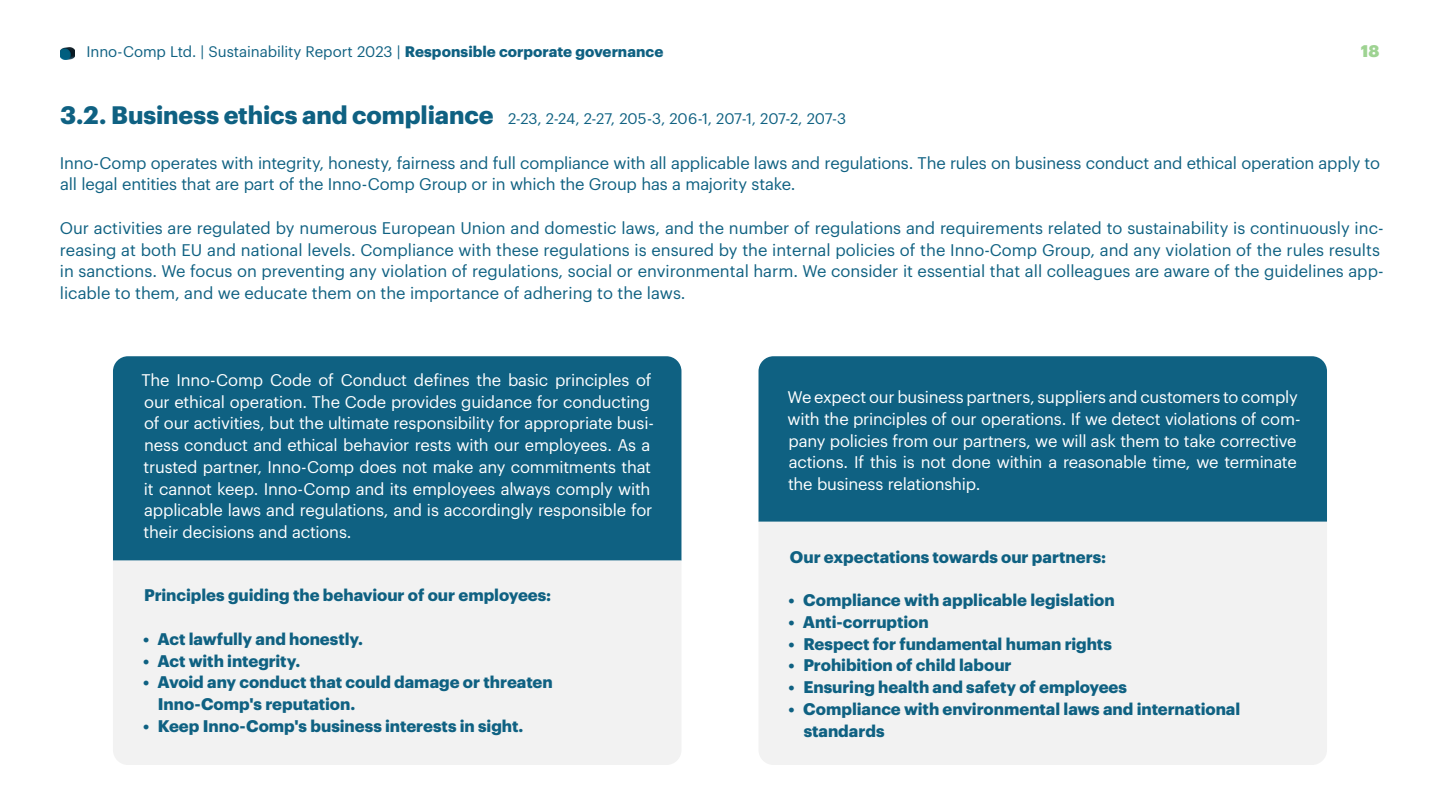
<style>
.page{position:relative;width:1440px;height:810px;background:#fff}
.page>*{position:absolute;margin:0;border:0;box-sizing:border-box;transform-origin:0 0}
.t1{font:700 24.75px "Graphik";letter-spacing:-.005em;color:#0f6182}
.t2{font:16.5px/21.8px "Graphik";color:#0f6182}
.t3{font:16.5px/21.8px "Graphik";letter-spacing:-.01em;color:#fff}
.t4{font:700 16.5px/21.8px "Graphik";color:#0f6182}
.t5{font:900 16.5px "Graphik";color:#9ed392}
.t6{font:15px "Graphik";letter-spacing:-.01em;color:#0f6182}
.s1{font-weight:700}
</style>
<div class="page">
<div style="left:113px;top:356px;width:568px;height:205px;background:#0f6182"></div>
<div style="left:759px;top:356px;width:568px;height:166px;background:#0f6182"></div>
<img style="left:60px;top:47px;width:15px;height:13px">
<div style="left:113px;top:561px;width:568px;height:204px;background:#f2f2f2"></div>
<div style="left:759px;top:522px;width:568px;height:243px;background:#f2f2f2"></div>
<p class="t6" style="left:86px;top:41px;width:578px">Inno-Comp Ltd. | Sustainability Report 2023 | <span class="s1">Responsible corporate governance</span></p>
<p class="t5" style="left:1361px;top:38px;width:20px">18</p>
<h1 class="t1" style="left:60px;top:96px;width:435px">3.2. Business ethics and compliance</h1>
<p class="t6" style="left:508px;top:107px;width:340px">2-23, 2-24, 2-27, 205-3, 206-1, 207-1, 207-2, 207-3</p>
<p class="t2" style="left:60px;top:151px;width:1322px">Inno-Comp operates with integrity, honesty, fairness and full compliance with all applicable laws and regulations. The rules on business conduct and ethical operation apply to all legal entities that are part of the Inno-Comp Group or in which the Group has a majority stake.</p>
<p class="t2" style="left:60px;top:216px;width:1325px">Our activities are regulated by numerous European Union and domestic laws, and the number of regulations and requirements related to sustainability is continuously inc&shy;reasing at both EU and national levels. Compliance with these regulations is ensured by the internal policies of the Inno-Comp Group, and any violation of the rules results in sanctions. We focus on preventing any violation of regulations, social or environmental harm. We consider it essential that all colleagues are aware of the guidelines app&shy;licable to them, and we educate them on the importance of adhering to the laws.</p>
<p class="t3" style="left:141px;top:368px;width:514px">The Inno-Comp Code of Conduct defines the basic principles of our ethical operation. The Code provides guidance for conducting of our activities, but the ultimate responsibility for appropriate busi&shy;ness conduct and ethical behavior rests with our employees. As a trusted partner, Inno-Comp does not make any commitments that it cannot keep. Inno-Comp and its employees always comply with applicable laws and regulations, and is accordingly responsible for their decisions and actions.</p>
<p class="t4" style="left:144px;top:583px;width:409px">Principles guiding the behaviour of our employees:</p>
<p class="t4" style="left:143px;top:627px;width:221px">• Act lawfully and honestly.</p>
<p class="t4" style="left:143px;top:648px;width:159px">• Act with integrity.</p>
<p class="t4" style="left:158px;top:670px;width:397px;text-indent:-15px">• Avoid any conduct that could damage or threaten<br>Inno-Comp's reputation.</p>
<p class="t4" style="left:143px;top:714px;width:382px">• Keep Inno-Comp's business interests in sight.</p>
<p class="t3" style="left:787px;top:385px;width:515px">We expect our business partners, suppliers and customers to comply with the principles of our operations. If we detect violations of com&shy;pany policies from our partners, we will ask them to take corrective actions. If this is not done within a reasonable time, we terminate the business relationship.</p>
<p class="t4" style="left:790px;top:544px;width:318px">Our expectations towards our partners:</p>
<p class="t4" style="left:789px;top:588px;width:328px">• Compliance with applicable legislation</p>
<p class="t4" style="left:789px;top:610px;width:142px">• Anti-corruption</p>
<p class="t4" style="left:789px;top:631px;width:325px">• Respect for fundamental human rights</p>
<p class="t4" style="left:789px;top:653px;width:225px">• Prohibition of child labour</p>
<p class="t4" style="left:789px;top:675px;width:340px">• Ensuring health and safety of employees</p>
<p class="t4" style="left:804px;top:697px;width:438px;text-indent:-15px">• Compliance with environmental laws and international standards</p>
</div>
